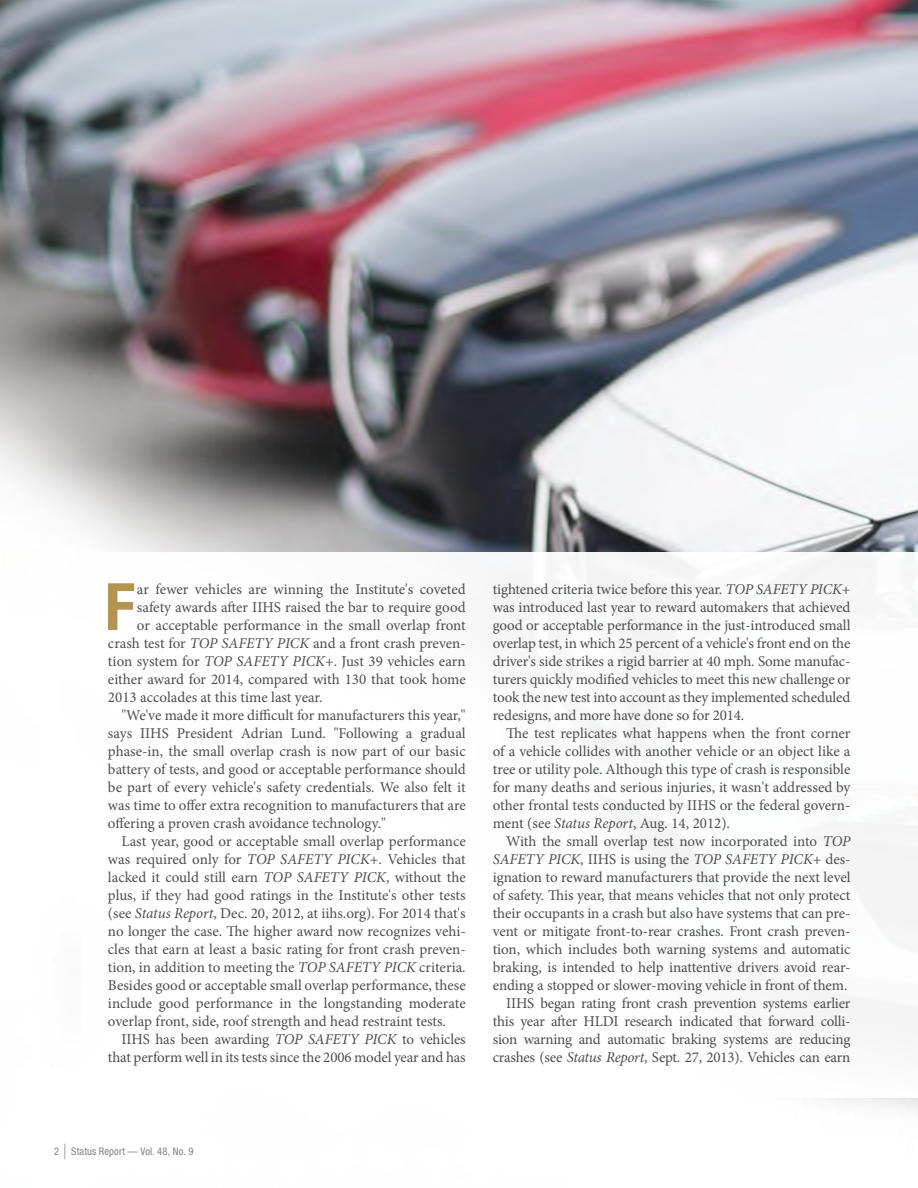
<style>
.page{position:relative;width:918px;height:1188px;background:#fff}
.page>*{position:absolute;margin:0;border:0;box-sizing:border-box;transform-origin:0 0}
.t1{font:700 condensed 65.4px "Helvetica Neue LT Pro";color:#b39551}
.t2{font:15px/18px "Minion Pro";letter-spacing:-.005em;color:#4d4d4f;text-align:justify}
.t3{font:condensed 10.5px "Helvetica Neue LT Pro";letter-spacing:.015em;color:#808285}
.s1{font-style:italic}
.s2{font-size:21px}
</style>
<div class="page">
<img style="left:0;top:0;width:918px;height:1111px">
<div style="left:81px;top:552px;width:837px;height:546px;background:#fff"></div>
<h1 class="t1" style="left:105px;top:567px;width:32px">F</h1>
<p class="t2" style="left:137px;top:580px;width:330px">ar fewer vehicles are winning the Institute's coveted</p>
<p class="t2" style="left:137px;top:598px;width:330px">safety awards after IIHS raised the bar to require good</p>
<p class="t2" style="left:137px;top:616px;width:330px">or acceptable performance in the small overlap front</p>
<p class="t2" style="left:108px;top:634px;width:359px">crash test for <span class="s1">TOP SAFETY PICK</span> and a front crash preven-</p>
<p class="t2" style="left:108px;top:652px;width:359px">tion system for <span class="s1">TOP SAFETY PICK</span>+. Just 39 vehicles earn</p>
<p class="t2" style="left:108px;top:670px;width:359px">either award for 2014, compared with 130 that took home</p>
<p class="t2" style="left:108px;top:688px;width:216px">2013 accolades at this time last year.</p>
<p class="t2" style="left:121px;top:706px;width:346px">"We've made it more difficult for manufacturers this year,"</p>
<p class="t2" style="left:108px;top:724px;width:359px">says IIHS President Adrian Lund. "Following a gradual</p>
<p class="t2" style="left:108px;top:742px;width:359px">phase-in, the small overlap crash is now part of our basic</p>
<p class="t2" style="left:108px;top:760px;width:359px">battery of tests, and good or acceptable performance should</p>
<p class="t2" style="left:108px;top:778px;width:359px">be part of every vehicle's safety credentials. We also felt it</p>
<p class="t2" style="left:108px;top:796px;width:359px">was time to offer extra recognition to manufacturers that are</p>
<p class="t2" style="left:108px;top:814px;width:279px">offering a proven crash avoidance technology."</p>
<p class="t2" style="left:121px;top:832px;width:346px">Last year, good or acceptable small overlap performance</p>
<p class="t2" style="left:108px;top:850px;width:359px">was required only for <span class="s1">TOP SAFETY PICK</span>+. Vehicles that</p>
<p class="t2" style="left:108px;top:868px;width:359px">lacked it could still earn <span class="s1">TOP SAFETY PICK</span>, without the</p>
<p class="t2" style="left:108px;top:886px;width:359px">plus, if they had good ratings in the Institute's other tests</p>
<p class="t2" style="left:108px;top:904px;width:359px">(see <span class="s1">Status Report</span>, Dec. 20, 2012, at iihs.org). For 2014 that's</p>
<p class="t2" style="left:108px;top:922px;width:359px">no longer the case. The higher award now recognizes vehi-</p>
<p class="t2" style="left:108px;top:940px;width:359px">cles that earn at least a basic rating for front crash preven-</p>
<p class="t2" style="left:108px;top:958px;width:359px">tion, in addition to meeting the <span class="s1">TOP SAFETY PICK</span> criteria.</p>
<p class="t2" style="left:108px;top:976px;width:359px">Besides good or acceptable small overlap performance, these</p>
<p class="t2" style="left:108px;top:994px;width:359px">include good performance in the longstanding moderate</p>
<p class="t2" style="left:108px;top:1012px;width:340px">overlap front, side, roof strength and head restraint tests.</p>
<p class="t2" style="left:121px;top:1030px;width:346px">IIHS has been awarding <span class="s1">TOP SAFETY PICK</span> to vehicles</p>
<p class="t2" style="left:108px;top:1048px;width:359px">that perform well in its tests since the 2006 model year and has</p>
<p class="t2" style="left:493px;top:580px;width:359px">tightened criteria twice before this year. <span class="s1">TOP SAFETY PICK</span>+ was introduced last year to reward automakers that achieved good or acceptable performance in the just-introduced small overlap test, in which 25 percent of a vehicle's front end on the driver's side strikes a rigid barrier at 40 mph. Some manufac&shy;turers quickly modified vehicles to meet this new challenge or took the new test into account as they implemented scheduled redesigns, and more have done so for 2014.</p>
<p class="t2" style="left:493px;top:724px;width:359px;text-indent:14px">The test replicates what happens when the front corner of a vehicle collides with another vehicle or an object like a tree or utility pole. Although this type of crash is responsible for many deaths and serious injuries, it wasn't addressed by other frontal tests conducted by IIHS or the federal govern&shy;ment (see <span class="s1">Status Report</span>, Aug. 14, 2012).</p>
<p class="t2" style="left:493px;top:832px;width:359px;text-align:right">With the small overlap test now incorporated into <span class="s1">TOP SAFETY PICK</span>, IIHS is using the <span class="s1">TOP SAFETY PICK</span>+ des&shy;ignation to reward manufacturers that provide the next level of safety. This year, that means vehicles that not only protect their occupants in a crash but also have systems that can pre&shy;vent or mitigate front-to-rear crashes. Front crash preven&shy;tion, which includes both warning systems and automatic braking, is intended to help inattentive drivers avoid rear&shy;ending a stopped or slower-moving vehicle in front of them.<br>IIHS began rating front crash prevention systems earlier this year after HLDI research indicated that forward colli&shy;sion warning and automatic braking systems are reducing crashes (see <span class="s1">Status Report</span>, Sept. 27, 2013). Vehicles can earn</p>
<p class="t3" style="left:54px;top:1145px;width:141px">2 <span class="s2">|</span> Status Report — Vol. 48, No. 9</p>
</div>
